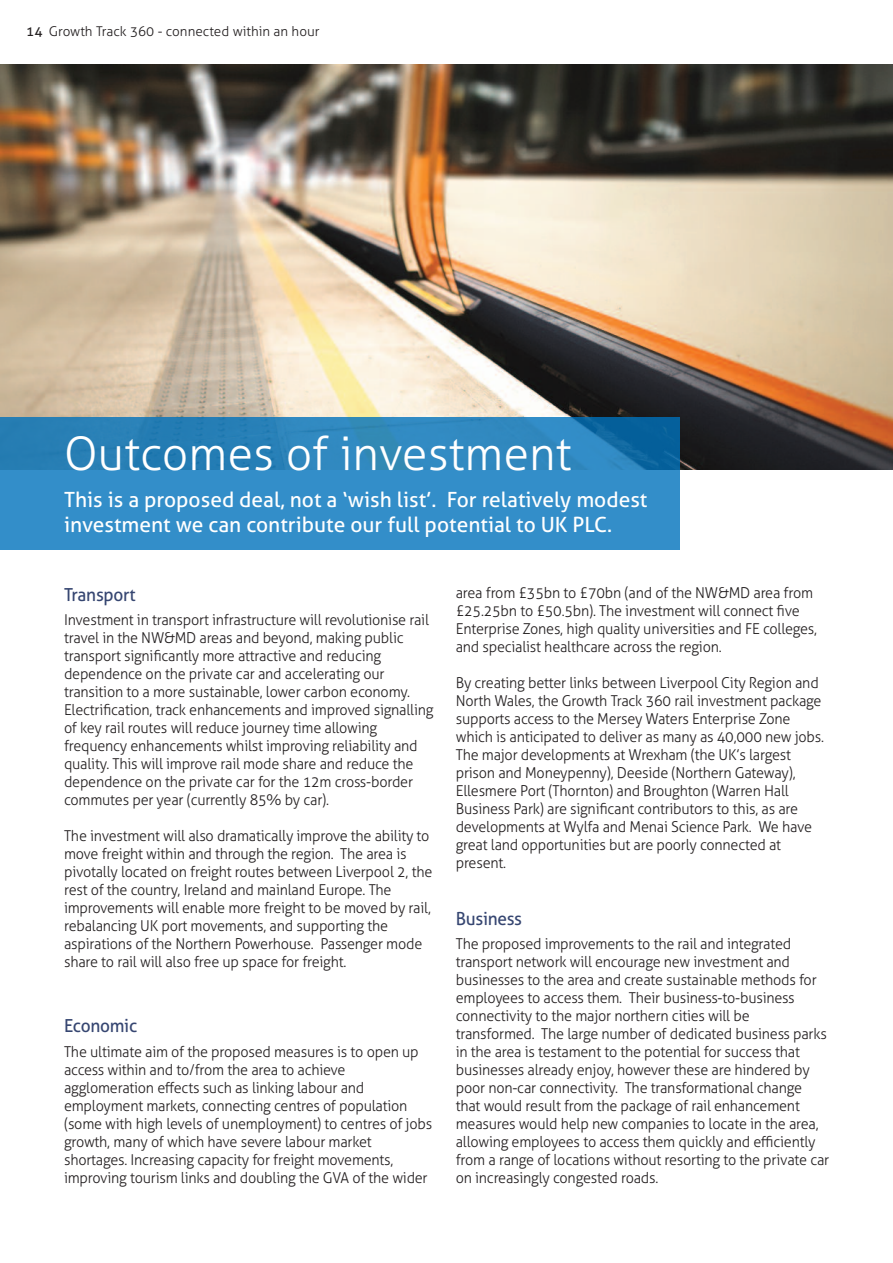
<style>
.page{position:relative;width:893px;height:1263px;background:#fff}
.page>*{position:absolute;margin:0;border:0;box-sizing:border-box;transform-origin:0 0}
.t1{font:300 46.5px "Aller";color:#fff}
.t2{font:21px/25.2px "Aller";color:#fff}
.t3{font:18px "Aller";letter-spacing:-.015em;color:#364671;scale:.96 1}
.t4{font:300 15px/18px "Aller";letter-spacing:-.015em;color:#231f20;scale:.96 1}
.t5{font:300 13.5px "Aller";color:#231f20}
.s1{font-weight:400}
</style>
<div class="page">
<img style="left:0;top:65px;width:893px;height:405px">
<div style="left:0;top:418px;width:679px;height:132px;background:#0072bc;opacity:.8"></div>
<p class="t5" style="left:26px;top:23px;width:295px"><span class="s1">14</span> Growth Track 360 - connected within an hour</p>
<h1 class="t1" style="left:64px;top:425px;width:509px">Outcomes of investment</h1>
<h2 class="t2" style="left:64px;top:486px;width:585px">This is a proposed deal, not a ‘wish list’. For relatively modest investment we can contribute our full potential to UK PLC.</h2>
<p class="t3" style="left:64px;top:583px;width:76px">Transport</p>
<p class="t4" style="left:64px;top:611px;width:386px">Investment in transport infrastructure will revolutionise rail travel in the NW&amp;MD areas and beyond, making public transport significantly more attractive and reducing dependence on the private car and accelerating our transition to a more sustainable, lower carbon economy.<br>Electrification, track enhancements and improved signalling of key rail routes will reduce journey time allowing frequency enhancements whilst improving reliability and quality. This will improve rail mode share and reduce the dependence on the private car for the 12m cross-border commutes per year (currently 85% by car).</p>
<p class="t4" style="left:64px;top:827px;width:385px">The investment will also dramatically improve the ability to move freight within and through the region. The area is pivotally located on freight routes between Liverpool 2, the rest of the country, Ireland and mainland Europe. The improvements will enable more freight to be moved by rail, rebalancing UK port movements, and supporting the aspirations of the Northern Powerhouse. Passenger mode share to rail will also free up space for freight.</p>
<p class="t3" style="left:64px;top:1015px;width:78px">Economic</p>
<p class="t4" style="left:64px;top:1042px;width:385px">The ultimate aim of the proposed measures is to open up access within and to/from the area to achieve agglomeration effects such as linking labour and employment markets, connecting centres of population (some with high levels of unemployment) to centres of jobs growth, many of which have severe labour market shortages. Increasing capacity for freight movements, improving tourism links and doubling the GVA of the wider</p>
<p class="t4" style="left:456px;top:584px;width:378px">area from £35bn to £70bn (and of the NW&amp;MD area from £25.25bn to £50.5bn). The investment will connect five Enterprise Zones, high quality universities and FE colleges, and specialist healthcare across the region.</p>
<p class="t4" style="left:456px;top:674px;width:385px">By creating better links between Liverpool City Region and North Wales, the Growth Track 360 rail investment package supports access to the Mersey Waters Enterprise Zone which is anticipated to deliver as many as 40,000 new jobs.<br>The major developments at Wrexham (the UK’s largest prison and Moneypenny), Deeside (Northern Gateway), Ellesmere Port (Thornton) and Broughton (Warren Hall Business Park) are significant contributors to this, as are developments at Wylfa and Menai Science Park. We have great land opportunities but are poorly connected at present.</p>
<p class="t3" style="left:456px;top:907px;width:70px">Business</p>
<p class="t4" style="left:456px;top:935px;width:390px">The proposed improvements to the rail and integrated transport network will encourage new investment and businesses to the area and create sustainable methods for employees to access them. Their business-to-business connectivity to the major northern cities will be transformed. The large number of dedicated business parks in the area is testament to the potential for success that businesses already enjoy, however these are hindered by poor non-car connectivity. The transformational change that would result from the package of rail enhancement measures would help new companies to locate in the area, allowing employees to access them quickly and efficiently from a range of locations without resorting to the private car on increasingly congested roads.</p>
</div>
